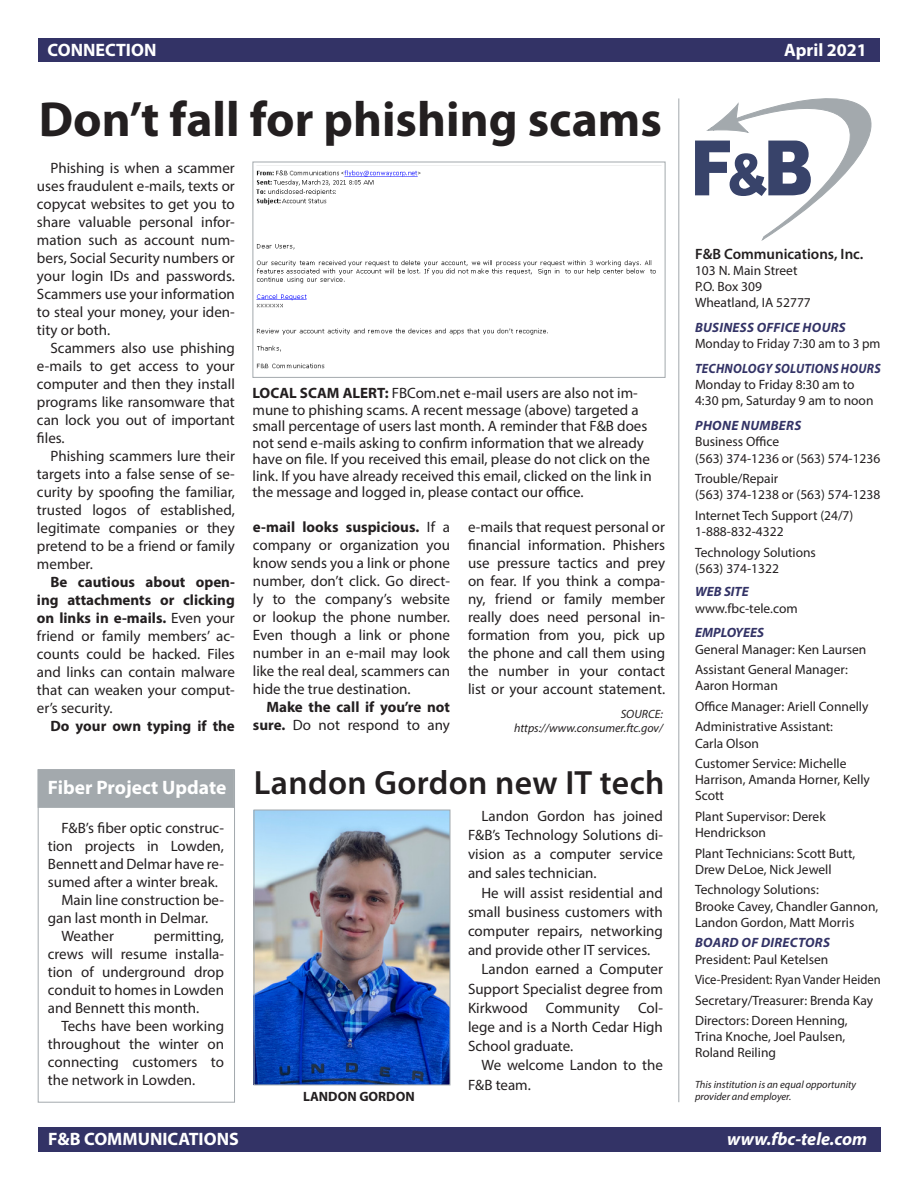
<style>
.page{position:relative;width:918px;height:1188px;background:#fff}
.page>*{position:absolute;margin:0;border:0;box-sizing:border-box;transform-origin:0 0}
.t1{font:700 49.5px "Myriad Pro";color:#231f20}
.t2{font:600 33.75px "Myriad Pro";letter-spacing:.01em;color:#231f20}
.t3{font:700 19.5px "Myriad Pro";color:#fff}
.t4{font:700 18px "Myriad Pro";color:#fff}
.t5{font:italic 700 18px "Myriad Pro";color:#fff}
.t6{font:15px/18px "Myriad Pro";color:#231f20;text-align:justify}
.t7{font:700 15px/18px "Myriad Pro";color:#231f20;text-align:right}
.t8{font:600 15px "Myriad Pro";color:#231f20}
.t9{font:13.5px/16.2px "Myriad Pro";color:#231f20}
.t10{font:13.5px "Myriad Pro";color:#231f20;scale:.93 1}
.t11{font:700 13.5px "Myriad Pro";color:#231f20}
.t12{font:italic 12px/14.4px "Myriad Pro";color:#231f20;text-align:right}
.t13{font:italic 10.5px/12.6px "Myriad Pro";color:#231f20}
.s1{font-weight:700}
.s2{font-weight:400}
.s3{font-weight:700;font-style:italic;color:#336}
</style>
<div class="page">
<div style="left:39px;top:1127px;width:842px;height:25px;background:#336"></div>
<div style="left:38px;top:38px;width:842px;height:24px;background:#336"></div>
<hr style="left:678px;top:98px;width:1px;height:1004px;background:#a3a9ad">
<svg style="left:695px;top:98px;width:176px;height:142px"></svg>
<img style="left:256px;top:165px;width:405px;height:204px">
<div style="left:253px;top:162px;width:412px;height:216px;border:1px solid #a3a9ad"></div>
<div style="left:38px;top:769px;width:197px;height:334px;border:1px solid #a3a9ad"></div>
<div style="left:38px;top:769px;width:196px;height:39px;background:#a3a9ad"></div>
<img style="left:256px;top:812px;width:192px;height:271px">
<div style="left:254px;top:810px;width:196px;height:275px;border:1px solid #a3a9ad"></div>
<p class="t4" style="left:48px;top:39px;width:110px">CONNECTION</p>
<p class="t4" style="left:784px;top:39px;width:84px">April 2021</p>
<p class="t1" style="left:39px;top:87px;width:625px">Don’t fall for phishing scams</p>
<p class="t6" style="left:37px;top:159px;width:199px;text-indent:14px">Phishing is when a scammer uses fraudulent e-mails, texts or copycat websites to get you to share valuable personal infor&shy;mation such as account num&shy;bers, Social Security numbers or your login IDs and passwords.<br>Scammers use your information to steal your money, your iden&shy;tity or both.</p>
<p class="t6" style="left:37px;top:339px;width:199px;text-indent:14px">Scammers also use phishing e-mails to get access to your computer and then they install programs like ransomware that can lock you out of important files.</p>
<p class="t6" style="left:37px;top:447px;width:199px;text-indent:14px">Phishing scammers lure their targets into a false sense of se&shy;curity by spoofing the familiar, trusted logos of established, legitimate companies or they pretend to be a friend or family member.</p>
<p class="t6" style="left:37px;top:573px;width:199px;text-indent:14px"><span class="s1">Be cautious about open&shy;ing attachments or clicking on links in e-mails.</span> Even your friend or family members’ ac&shy;counts could be hacked. Files and links can contain malware that can weaken your comput&shy;er’s security.</p>
<p class="t7" style="left:50px;top:717px;width:186px">Do your own typing if the</p>
<p class="t3" style="left:48px;top:775px;width:180px">Fiber Project Update</p>
<p class="t6" style="left:48px;top:819px;width:178px;text-indent:13px">F&amp;B’s fiber optic construc&shy;tion projects in Lowden, Bennett and Delmar have re&shy;sumed after a winter break.</p>
<p class="t6" style="left:48px;top:891px;width:178px;text-indent:13px">Main line construction be&shy;gan last month in Delmar.</p>
<p class="t6" style="left:61px;top:927px;width:54px">Weather</p>
<p class="t6" style="left:48px;top:927px;width:178px;text-indent:106px">permitting, crews will resume installa&shy;tion of underground drop conduit to homes in Lowden and Bennett this month.</p>
<p class="t6" style="left:48px;top:1017px;width:178px;text-indent:13px">Techs have been working throughout the winter on connecting customers to the network in Lowden.</p>
<p class="t6" style="left:253px;top:385px;width:401px;line-height:16.5px;text-align:left"><span class="s1">LOCAL SCAM ALERT:</span> FBCom.net e-mail users are also not im&shy;mune to phishing scams. A recent message (above) targeted a small percentage of users last month. A reminder that F&amp;B does not send e-mails asking to confirm information that we already have on file. If you received this email, please do not click on the link. If you have already received this email, clicked on the link in the message and logged in, please contact our office.</p>
<p class="t6" style="left:253px;top:518px;width:199px"><span class="s1">e-mail looks suspicious.</span> If a company or organization you know sends you a link or phone number, don’t click. Go direct&shy;ly to the company’s website or lookup the phone number.<br>Even though a link or phone number in an e-mail may look like the real deal, scammers can hide the true destination.</p>
<p class="t7" style="left:253px;top:698px;width:199px">Make the call if you’re not sure. <span class="s2">Do not respond to any</span></p>
<p class="t6" style="left:468px;top:518px;width:199px">e-mails that request personal or financial information. Phishers use pressure tactics and prey on fear. If you think a compa&shy;ny, friend or family member really does need personal in&shy;formation from you, pick up the phone and call them using the number in your contact list or your account statement.</p>
<p class="t12" style="left:514px;top:707px;width:150px">SOURCE: https://www.consumer.ftc.gov/</p>
<p class="t2" style="left:254px;top:761px;width:412px">Landon Gordon new IT tech</p>
<p class="t11" style="left:303px;top:1088px;width:113px">LANDON GORDON</p>
<p class="t6" style="left:468px;top:806px;width:196px;line-height:19.2px;text-indent:14px">Landon Gordon has joined F&amp;B’s Technology Solutions di&shy;vision as a computer service and sales technician.</p>
<p class="t6" style="left:468px;top:883px;width:196px;line-height:19.2px;text-indent:14px">He will assist residential and small business customers with computer repairs, networking and provide other IT services.</p>
<p class="t6" style="left:468px;top:960px;width:196px;line-height:19.2px;text-indent:14px">Landon earned a Computer Support Specialist degree from Kirkwood Community Col&shy;lege and is a North Cedar High School graduate.</p>
<p class="t6" style="left:468px;top:1056px;width:196px;line-height:19.2px;text-indent:14px">We welcome Landon to the<br>F&amp;B team.</p>
<p class="t8" style="left:695px;top:244px;width:170px">F&amp;B Communications, Inc.</p>
<p class="t9" style="left:695px;top:262px;width:117px">103 N. Main Street<br>P.O. Box 309<br>Wheatland, IA 52777</p>
<p class="t9" style="left:695px;top:319px;width:187px"><span class="s3">BUSINESS OFFICE HOURS<br></span>Monday to Friday 7:30 am to 3 pm</p>
<p class="t9" style="left:695px;top:360px;width:187px"><span class="s3">TECHNOLOGY SOLUTIONS HOURS<br></span>Monday to Friday 8:30 am to<br>4:30 pm, Saturday 9 am to noon</p>
<p class="t9" style="left:695px;top:417px;width:187px"><span class="s3">PHONE NUMBERS<br></span>Business Office<br>(563) 374-1236 or (563) 574-1236</p>
<p class="t9" style="left:695px;top:470px;width:187px">Trouble/Repair<br>(563) 374-1238 or (563) 574-1238</p>
<p class="t9" style="left:695px;top:507px;width:160px">Internet Tech Support (24/7)<br>1-888-832-4322</p>
<p class="t9" style="left:695px;top:544px;width:122px">Technology Solutions (563) 374-1322</p>
<p class="t9" style="left:695px;top:583px;width:104px"><span class="s3">WEB SITE </span>www.fbc-tele.com</p>
<p class="t9" style="left:695px;top:625px;width:173px"><span class="s3">EMPLOYEES<br></span>General Manager: Ken Laursen</p>
<p class="t9" style="left:695px;top:661px;width:154px">Assistant General Manager:<br>Aaron Horman</p>
<p class="t9" style="left:695px;top:698px;width:175px">Office Manager: Ariell Connelly</p>
<p class="t9" style="left:695px;top:718px;width:140px">Administrative Assistant:<br>Carla Olson</p>
<p class="t9" style="left:695px;top:755px;width:176px">Customer Service: Michelle<br>Harrison, Amanda Horner, Kelly<br>Scott</p>
<p class="t9" style="left:695px;top:808px;width:132px">Plant Supervisor: Derek<br>Hendrickson</p>
<p class="t9" style="left:695px;top:845px;width:162px">Plant Technicians: Scott Butt,<br>Drew DeLoe, Nick Jewell</p>
<p class="t9" style="left:695px;top:882px;width:185px">Technology Solutions:<br>Brooke Cavey, Chandler Gannon,<br>Landon Gordon, Matt Morris</p>
<p class="t9" style="left:695px;top:934px;width:136px"><span class="s3">BOARD OF DIRECTORS<br></span>President: Paul Ketelsen</p>
<p class="t10" style="left:695px;top:971px;width:201px">Vice-President: Ryan Vander Heiden</p>
<p class="t9" style="left:695px;top:992px;width:180px">Secretary/Treasurer: Brenda Kay</p>
<p class="t9" style="left:695px;top:1012px;width:154px">Directors: Doreen Henning,<br>Trina Knoche, Joel Paulsen,<br>Roland Reiling</p>
<p class="t13" style="left:695px;top:1078px;width:163px">This institution is an equal opportunity provider and employer.</p>
<p class="t4" style="left:48px;top:1128px;width:192px">F&amp;B COMMUNICATIONS</p>
<p class="t5" style="left:727px;top:1128px;width:141px">www.fbc-tele.com</p>
</div>
